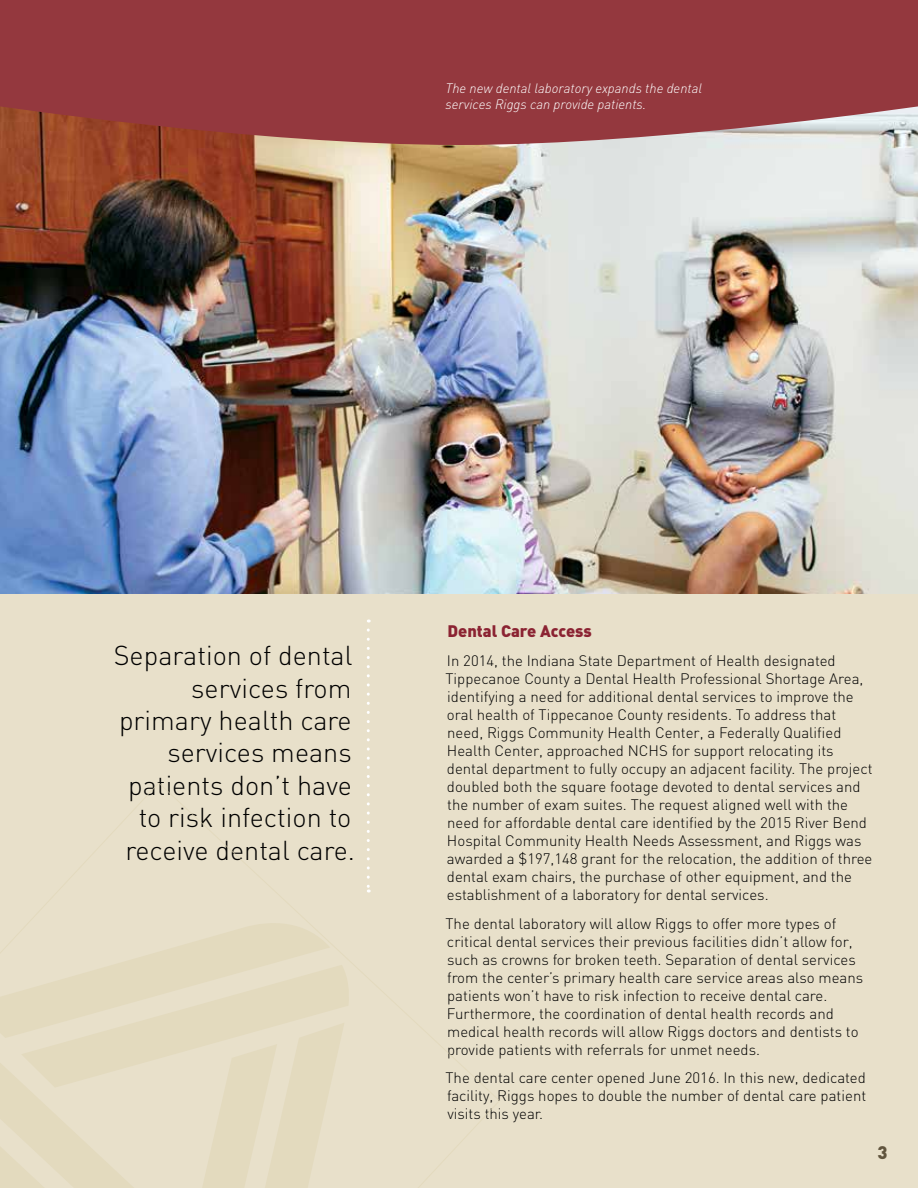
<style>
.page{position:relative;width:918px;height:1188px;background:#fff}
.page>*{position:absolute;margin:0;border:0;box-sizing:border-box;transform-origin:0 0}
.t1{font:300 27px/32.4px "DIN";color:#000;text-align:right}
.t2{font:900 18px "DIN";color:#61553e}
.t3{font:900 16.5px "DIN";color:#8b2332}
.t4{font:300 15px/18px "DIN";color:#000}
.t5{font:italic 300 13.5px/16.2px "DIN";color:#fff}
</style>
<div class="page">
<div style="left:0;top:406px;width:918px;height:782px;background:#e8e0ca"></div>
<img style="left:0;top:145px;width:918px;height:449px">
<svg style="left:0;top:0;width:918px;height:145px;background:#974145"></svg>
<svg style="left:0;top:783px;width:500px;height:405px"></svg>
<svg style="left:367px;top:630px;width:3px;height:262px"></svg>
<p class="t5" style="left:446px;top:80px;width:258px">The new dental laboratory expands the dental services Riggs can provide patients.</p>
<h1 class="t1" style="left:114px;top:639px;width:243px">Separation of dental services from primary health care services means patients don’t have to risk infection to receive dental care.</h1>
<p class="t3" style="left:447px;top:620px;width:146px">Dental Care Access</p>
<p class="t4" style="left:446px;top:651px;width:429px">In 2014, the Indiana State Department of Health designated Tippecanoe County a Dental Health Professional Shortage Area, identifying a need for additional dental services to improve the oral health of Tippecanoe County residents. To address that need, Riggs Community Health Center, a Federally Qualified Health Center, approached NCHS for support relocating its dental department to fully occupy an adjacent facility. The project doubled both the square footage devoted to dental services and the number of exam suites. The request aligned well with the need for affordable dental care identified by the 2015 River Bend Hospital Community Health Needs Assessment, and Riggs was awarded a $197,148 grant for the relocation, the addition of three dental exam chairs, the purchase of other equipment, and the establishment of a laboratory for dental services.</p>
<p class="t4" style="left:446px;top:914px;width:419px">The dental laboratory will allow Riggs to offer more types of critical dental services their previous facilities didn’t allow for, such as crowns for broken teeth. Separation of dental services from the center’s primary health care service areas also means patients won’t have to risk infection to receive dental care.<br>Furthermore, the coordination of dental health records and medical health records will allow Riggs doctors and dentists to provide patients with referrals for unmet needs.</p>
<p class="t4" style="left:446px;top:1069px;width:422px;text-align:justify">The dental care center opened June 2016. In this new, dedicated facility, Riggs hopes to double the number of dental care patient visits this year.</p>
<p class="t2" style="left:877px;top:1140px;width:12px">3</p>
</div>
